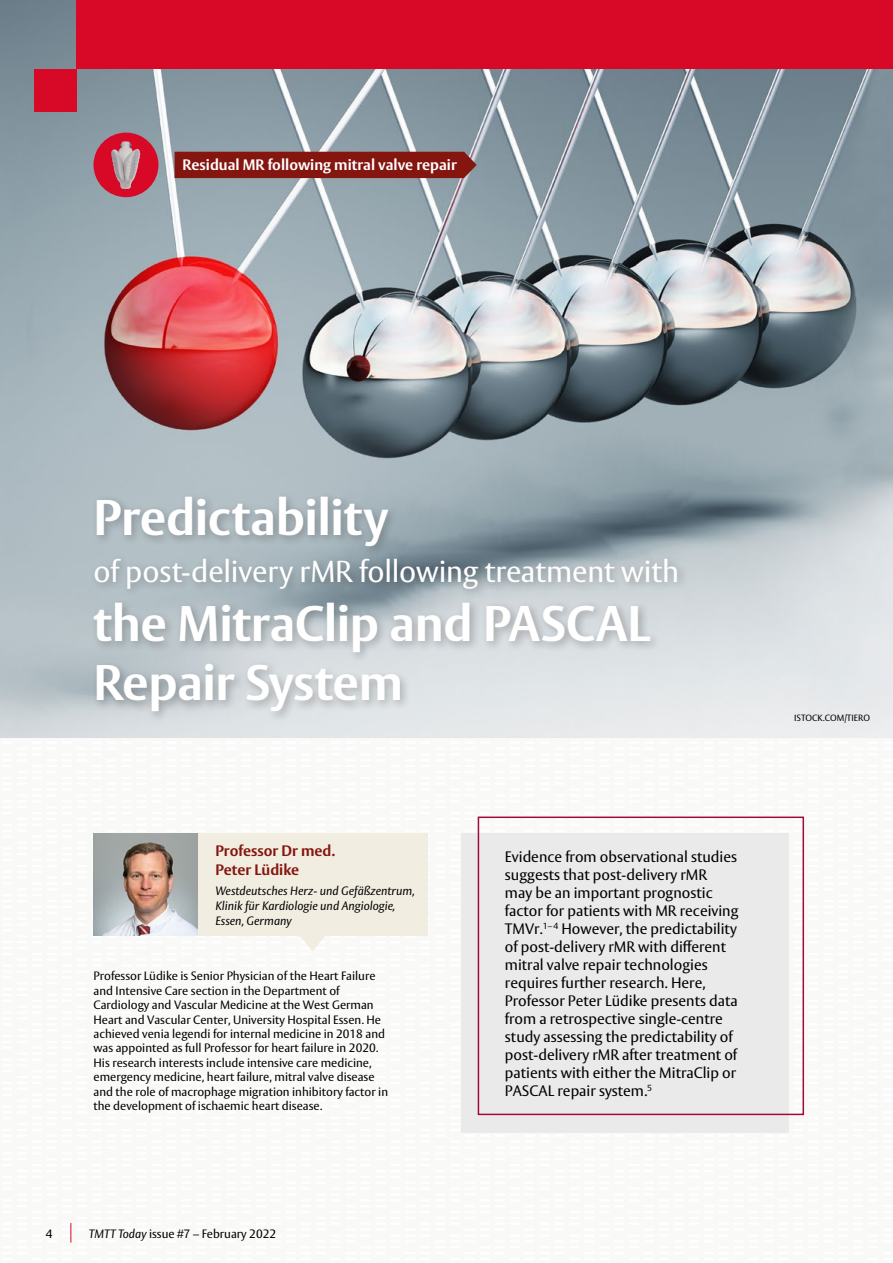
<style>
.page{position:relative;width:893px;height:1263px;background:#fff}
.page>*{position:absolute;margin:0;border:0;box-sizing:border-box;transform-origin:0 0}
.t1{font:700 49.5px/59.4px "Vesta Pro";letter-spacing:-.01em;color:#fff}
.t2{font:30px "Vesta Pro";letter-spacing:-.005em;color:#fff}
.t3{font:15px/18px "Vesta Pro";color:#000}
.t4{font:700 15px "Vesta Pro";color:#fff}
.t5{font:700 15px/19.5px "Vesta Pro";color:#85150f}
.t6{font:12px/14.4px "Vesta Pro";color:#000}
.t7{font:italic 12px/15px "Vesta Pro";color:#000}
.t8{font:9px "Vesta Pro";color:#000}
.s1{font-style:italic}
</style>
<div class="page">
<svg style="left:70px;top:1223px;width:1px;height:19px"></svg>
<img style="left:0;top:0;width:893px;height:738px">
<div style="left:94px;top:133px;width:64px;height:64px;background:#d70926;border-radius:50%"></div>
<img style="left:111px;top:141px;width:30px;height:49px">
<div style="left:77px;top:0;width:816px;height:68px;background:#d70926"></div>
<div style="left:34px;top:69px;width:43px;height:42px;background:#d70926"></div>
<img style="left:94px;top:833px;width:104px;height:102px">
<div style="left:198px;top:833px;width:229px;height:102px;background:#f1ede1"></div>
<svg style="left:293px;top:935px;width:39px;height:16px"></svg>
<div style="left:461px;top:833px;width:328px;height:300px;background:#eaeaea"></div>
<div style="left:478px;top:816px;width:326px;height:299px;border:2px solid #9c0c35"></div>
<div style="left:89px;top:491px;width:600px;height:231px;background:#000;opacity:.25"></div>
<div style="left:175px;top:152px;width:302px;height:26px;background:#85150f"></div>
<p class="t4" style="left:183px;top:155px;width:276px">Residual MR following mitral valve repair</p>
<h1 class="t1" style="left:94px;top:487px;width:296px">Predictability</h1>
<h2 class="t2" style="left:94px;top:553px;width:587px">of post-delivery rMR following treatment with</h2>
<h1 class="t1" style="left:94px;top:593px;width:559px">the MitraClip and PASCAL<br>Repair System</h1>
<p class="t5" style="left:216px;top:841px;width:121px">Professor Dr med.<br>Peter Lüdike</p>
<p class="t7" style="left:216px;top:883px;width:201px">Westdeutsches Herz- und Gefäßzentrum,<br>Klinik für Kardiologie und Angiologie,<br>Essen, Germany</p>
<p class="t6" style="left:94px;top:969px;width:296px">Professor Lüdike is Senior Physician of the Heart Failure and Intensive Care section in the Department of Cardiology and Vascular Medicine at the West German Heart and Vascular Center, University Hospital Essen. He achieved venia legendi for internal medicine in 2018 and was appointed as full Professor for heart failure in 2020.<br>His research interests include intensive care medicine, emergency medicine, heart failure, mitral valve disease and the role of macrophage migration inhibitory factor in the development of ischaemic heart disease.</p>
<p class="t6" style="left:46px;top:1226px;width:8px">4</p>
<p class="t6" style="left:89px;top:1226px;width:189px"><span class="s1">TMTT Today</span> issue #7 – February 2022</p>
<p class="t3" style="left:505px;top:848px;width:235px">Evidence from observational studies suggests that post-delivery rMR<br>may be an important prognostic factor for patients with MR receiving TMVr.<sup>1–</sup> <sup>4</sup> However, the predictability of post-delivery rMR with different mitral valve repair technologies requires further research. Here, Professor Peter Lüdike presents data from a retrospective single-centre study assessing the predictability of post-delivery rMR after treatment of patients with either the MitraClip or PASCAL repair system.<sup>5</sup></p>
<p class="t8" style="left:794px;top:713px;width:77px">ISTOCK.COM/TIERO</p>
</div>
